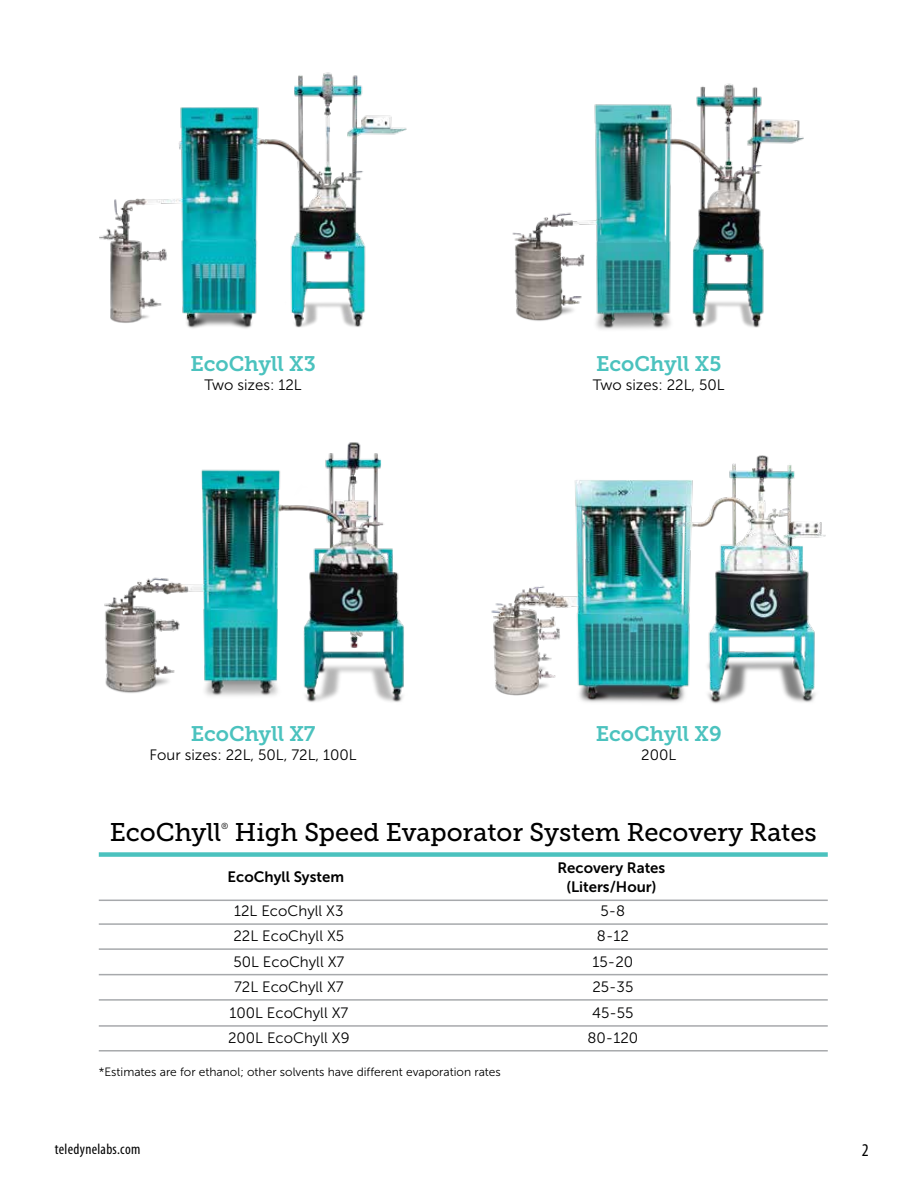
<style>
.page{position:relative;width:918px;height:1188px;background:#fff}
.page>*{position:absolute;margin:0;border:0;box-sizing:border-box;transform-origin:0 0}
.t1{font:25.5px "Museo Slab 500";color:#000}
.t2{font:21px "Museo Slab 700";color:#4bc2be}
.t3{font:condensed 18px "Myriad Pro";color:#000}
.t4{font:15px "Museo Sans 300";color:#000}
.t5{font:15px/18.8px "Museo Sans 700";color:#000;text-align:center}
.t6{font:condensed 15px "Myriad Pro";letter-spacing:.02em;color:#000}
.t7{font:12px "Museo Sans 300";color:#000}
.t8{font:8.7px "Museo Sans 300";color:#000}
</style>
<div class="page">
<hr style="left:99px;top:900px;width:729px;height:1px;background:#a7a9ac">
<div style="left:99px;top:852px;width:729px;height:5px;background:#4bc2be"></div>
<hr style="left:99px;top:923px;width:729px;height:2px;background:#a7a9ac">
<hr style="left:99px;top:948px;width:729px;height:2px;background:#a7a9ac">
<hr style="left:99px;top:974px;width:729px;height:1px;background:#a7a9ac">
<hr style="left:99px;top:999px;width:729px;height:2px;background:#a7a9ac">
<hr style="left:99px;top:1025px;width:729px;height:2px;background:#a7a9ac">
<hr style="left:99px;top:1050px;width:729px;height:2px;background:#a7a9ac">
<img style="left:512px;top:83px;width:292px;height:247px">
<img style="left:491px;top:455px;width:335px;height:249px">
<img style="left:99px;top:72px;width:308px;height:257px">
<img style="left:104px;top:442px;width:300px;height:260px">
<h2 class="t2" style="left:190px;top:352px;width:127px">EcoChyll X3</h2>
<p class="t4" style="left:204px;top:376px;width:99px">Two sizes: 12L</p>
<h2 class="t2" style="left:191px;top:722px;width:126px">EcoChyll X7</h2>
<p class="t4" style="left:150px;top:746px;width:209px">Four sizes: 22L, 50L, 72L, 100L</p>
<h2 class="t2" style="left:596px;top:352px;width:127px">EcoChyll X5</h2>
<p class="t4" style="left:593px;top:376px;width:133px">Two sizes: 22L, 50L</p>
<h2 class="t2" style="left:596px;top:722px;width:127px">EcoChyll X9</h2>
<p class="t4" style="left:641px;top:746px;width:36px">200L</p>
<h1 class="t1" style="left:110px;top:818px;width:113px">EcoChyll</h1>
<p class="t8" style="left:221px;top:821px;width:9px">®</p>
<h1 class="t1" style="left:235px;top:818px;width:583px">High Speed Evaporator System Recovery Rates</h1>
<p class="t5" style="left:228px;top:867px;width:118px">EcoChyll System</p>
<p class="t5" style="left:557px;top:858px;width:110px">Recovery Rates (Liters/Hour)</p>
<p class="t4" style="left:234px;top:903px;width:111px">12L EcoChyll X3</p>
<p class="t4" style="left:601px;top:903px;width:26px">5-8</p>
<p class="t4" style="left:233px;top:928px;width:112px">22L EcoChyll X5</p>
<p class="t4" style="left:597px;top:928px;width:33px">8-12</p>
<p class="t4" style="left:233px;top:954px;width:113px">50L EcoChyll X7</p>
<p class="t4" style="left:593px;top:954px;width:42px">15-20</p>
<p class="t4" style="left:234px;top:979px;width:111px">72L EcoChyll X7</p>
<p class="t4" style="left:592px;top:979px;width:43px">25-35</p>
<p class="t4" style="left:229px;top:1005px;width:121px">100L EcoChyll X7</p>
<p class="t4" style="left:592px;top:1005px;width:43px">45-55</p>
<p class="t4" style="left:228px;top:1030px;width:123px">200L EcoChyll X9</p>
<p class="t4" style="left:588px;top:1030px;width:52px">80-120</p>
<p class="t7" style="left:99px;top:1066px;width:404px">*Estimates are for ethanol; other solvents have different evaporation rates</p>
<p class="t6" style="left:55px;top:1140px;width:87px">teledynelabs.com</p>
<p class="t3" style="left:862px;top:1139px;width:8px">2</p>
</div>
